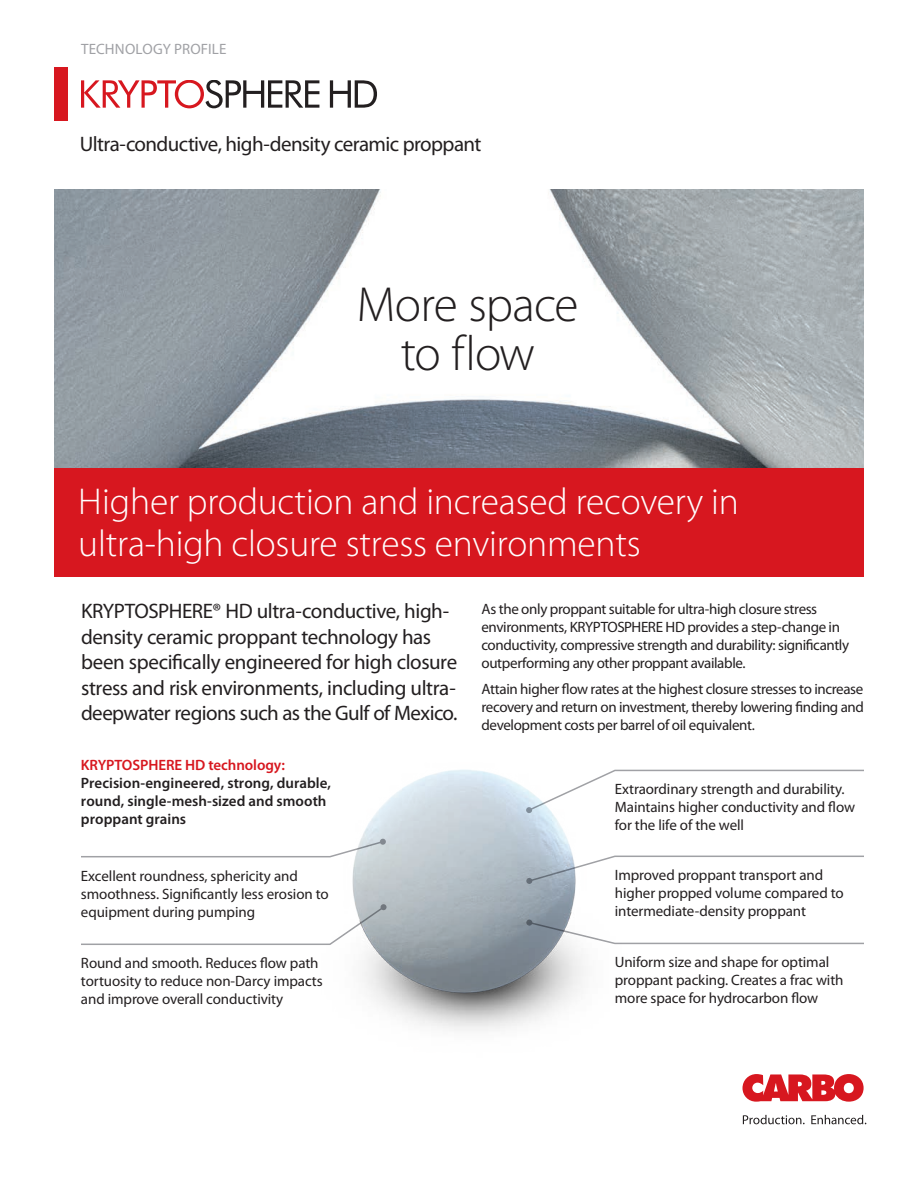
<style>
.page{position:relative;width:918px;height:1188px;background:#fff}
.page>*{position:absolute;margin:0;border:0;box-sizing:border-box;transform-origin:0 0}
.t1{font:300 49.5px/49.5px "Myriad Pro";letter-spacing:-.015em;color:#231f20;text-align:center}
.t2{font:300 37.5px/42px "Myriad Pro";letter-spacing:-.005em;color:#fff}
.t3{font:21px/25.5px "Myriad Pro";letter-spacing:-.02em;color:#231f20}
.t4{font:15px/18px "Myriad Pro";letter-spacing:-.005em;color:#231f20}
.t5{font:15px/18px "Myriad Pro";letter-spacing:-.025em;color:#231f20}
.t6{font:600 15px/18px "Myriad Pro";color:#231f20}
.t7{font:600 15px "Myriad Pro";letter-spacing:-.005em;color:#d7171f}
.t8{font:15px "Myriad Pro";letter-spacing:.01em;color:#a0a1a5}
</style>
<div class="page">
<img style="left:54px;top:189px;width:810px;height:279px">
<svg style="left:742px;top:1074px;width:122px;height:28px"></svg>
<svg style="left:743px;top:1115px;width:62px;height:9px"></svg>
<svg style="left:811px;top:1115px;width:55px;height:9px"></svg>
<svg style="left:81px;top:80px;width:238px;height:28px"></svg>
<svg style="left:330px;top:80px;width:47px;height:28px"></svg>
<div style="left:54px;top:68px;width:14px;height:54px;background:#d7171f"></div>
<div style="left:54px;top:468px;width:810px;height:109px;background:#d7171f"></div>
<img style="left:352px;top:769px;width:232px;height:262px">
<svg style="left:526px;top:769px;width:338px;height:44px"></svg>
<svg style="left:526px;top:855px;width:338px;height:29px"></svg>
<svg style="left:526px;top:920px;width:338px;height:25px"></svg>
<svg style="left:81px;top:839px;width:305px;height:19px"></svg>
<svg style="left:81px;top:904px;width:306px;height:42px"></svg>
<p class="t8" style="left:81px;top:40px;width:147px">TECHNOLOGY PROFILE</p>
<h3 class="t3" style="left:80px;top:131px;width:403px">Ultra-conductive, high-density ceramic proppant</h3>
<h1 class="t1" style="left:357px;top:279px;width:223px">More space to flow</h1>
<h2 class="t2" style="left:78px;top:480px;width:662px">Higher production and increased recovery in ultra‑high closure stress environments</h2>
<h3 class="t3" style="left:81px;top:598px;width:378px">KRYPTOSPHERE® HD ultra-conductive, high&shy;density ceramic proppant technology has been specifically engineered for high closure stress and risk environments, including ultra‑ deepwater regions such as the Gulf of Mexico.</h3>
<p class="t5" style="left:482px;top:599px;width:369px">As the only proppant suitable for ultra-high closure stress environments, KRYPTOSPHERE HD provides a step-change in conductivity, compressive strength and durability: significantly outperforming any other proppant available.</p>
<p class="t4" style="left:482px;top:680px;width:384px;text-align:justify">Attain higher flow rates at the highest closure stresses to increase recovery and return on investment, thereby lowering finding and development costs per barrel of oil equivalent.</p>
<p class="t7" style="left:81px;top:755px;width:206px">KRYPTOSPHERE HD technology:</p>
<p class="t6" style="left:81px;top:773px;width:252px">Precision-engineered, strong, durable, round, single-mesh-sized and smooth proppant grains</p>
<p class="t4" style="left:615px;top:780px;width:242px">Extraordinary strength and durability.<br>Maintains higher conductivity and flow for the life of the well</p>
<p class="t4" style="left:81px;top:867px;width:249px">Excellent roundness, sphericity and smoothness. Significantly less erosion to equipment during pumping</p>
<p class="t4" style="left:615px;top:866px;width:231px">Improved proppant transport and higher propped volume compared to intermediate-density proppant</p>
<p class="t4" style="left:615px;top:953px;width:230px">Uniform size and shape for optimal proppant packing. Creates a frac with more space for hydrocarbon flow</p>
<p class="t4" style="left:81px;top:954px;width:243px">Round and smooth. Reduces flow path tortuosity to reduce non-Darcy impacts and improve overall conductivity</p>
</div>
